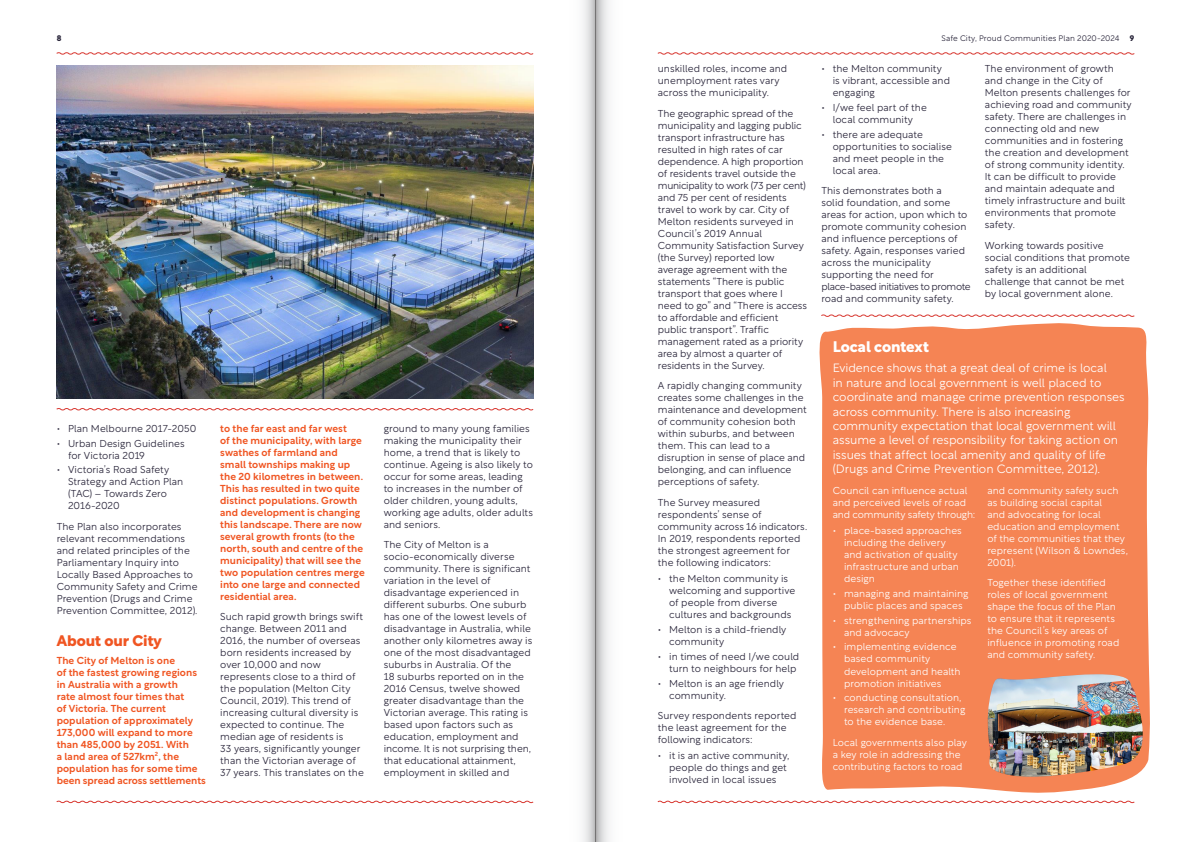
<style>
.page{position:relative;width:1191px;height:842px;background:#fff}
.page>*{position:absolute;margin:0;border:0;box-sizing:border-box;transform-origin:0 0}
.t1{font:800 15px "Rotunda";letter-spacing:-.005em;color:#f05522}
.t2{font:800 15px "Rotunda";letter-spacing:-.005em;color:#fff}
.t3{font:300 12px/14.4px "Rotunda";letter-spacing:-.005em;color:#fff}
.t4{font:300 10px/12px "Rotunda";color:#29253a}
.t5{font:300 10px/12px "Rotunda";letter-spacing:.005em;color:#fff}
.t6{font:500 10px/12px "Rotunda";letter-spacing:.005em;color:#f05522}
.t7{font:300 8px "Rotunda";letter-spacing:.01em;color:#29253a}
.t8{font:800 8px "Rotunda";color:#29253a}
</style>
<div class="page">
<svg style="left:56px;top:52px;width:478px;height:3px"></svg>
<svg style="left:56px;top:800px;width:478px;height:4px"></svg>
<svg style="left:657px;top:52px;width:478px;height:3px"></svg>
<svg style="left:657px;top:800px;width:478px;height:4px"></svg>
<div style="left:819px;top:323px;width:331px;height:470px;background:#f58454"></div>
<img style="left:57px;top:65px;width:476px;height:333px">
<svg style="left:56px;top:408px;width:478px;height:3px"></svg>
<svg style="left:821px;top:314px;width:314px;height:3px"></svg>
<img style="left:986px;top:674px;width:157px;height:103px">
<svg style="left:595px;top:0;width:14px;height:842px;background:#cccccd"></svg>
<svg style="left:583px;top:0;width:12px;height:842px"></svg>
<p class="t8" style="left:57px;top:32px;width:6px">8</p>
<p class="t7" style="left:941px;top:32px;width:179px">Safe City, Proud Communities Plan 2020-2024</p>
<p class="t8" style="left:1129px;top:32px;width:6px">9</p>
<p class="t4" style="left:57px;top:421px;width:141px">• Plan Melbourne 2017-2050</p>
<p class="t4" style="left:68px;top:436px;width:118px;text-indent:-11px">• Urban Design Guidelines for Victoria 2019</p>
<p class="t4" style="left:68px;top:463px;width:117px;text-indent:-11px">• Victoria’s Road Safety<br>Strategy and Action Plan (TAC) – Towards Zero<br>2016-2020</p>
<p class="t4" style="left:57px;top:519px;width:142px">The Plan also incorporates relevant recommendations and related principles of the<br>Parliamentary Inquiry into<br>Locally Based Approaches to<br>Community Safety and Crime<br>Prevention (Drugs and Crime<br>Prevention Committee, 2012).</p>
<h1 class="t1" style="left:57px;top:628px;width:107px">About our City</h1>
<p class="t6" style="left:57px;top:653px;width:151px">The City of Melton is one<br>of the fastest growing regions in Australia with a growth<br>rate almost four times that<br>of Victoria. The current population of approximately<br>173,000 will expand to more than 485,000 by 2051. With<br>a land area of 527km<sup>2</sup>, the population has for some time been spread across settlements</p>
<p class="t6" style="left:220px;top:421px;width:146px">to the far east and far west<br>of the municipality, with large swathes of farmland and small townships making up the 20 kilometres in between.<br>This has resulted in two quite distinct populations. Growth and development is changing this landscape. There are now several growth fronts (to the north, south and centre of the municipality) that will see the two population centres merge into one large and connected residential area.</p>
<p class="t4" style="left:220px;top:610px;width:145px">Such rapid growth brings swift change. Between 2011 and<br>2016, the number of overseas born residents increased by over 10,000 and now represents close to a third of the population (Melton City<br>Council, 2019). This trend of increasing cultural diversity is expected to continue. The median age of residents is<br>33 years, significantly younger than the Victorian average of<br>37 years. This translates on the</p>
<p class="t4" style="left:384px;top:421px;width:151px">ground to many young families making the municipality their home, a trend that is likely to continue. Ageing is also likely to occur for some areas, leading to increases in the number of older children, young adults, working age adults, older adults and seniors.</p>
<p class="t4" style="left:384px;top:538px;width:150px">The City of Melton is a socio-economically diverse community. There is significant variation in the level of disadvantage experienced in different suburbs. One suburb has one of the lowest levels of disadvantage in Australia, while another only kilometres away is one of the most disadvantaged suburbs in Australia. Of the<br>18 suburbs reported on in the<br>2016 Census, twelve showed greater disadvantage than the<br>Victorian average. This rating is based upon factors such as education, employment and income. It is not surprising then, that educational attainment, employment in skilled and</p>
<p class="t4" style="left:658px;top:62px;width:131px">unskilled roles, income and unemployment rates vary across the municipality.</p>
<p class="t4" style="left:658px;top:106px;width:151px">The geographic spread of the municipality and lagging public transport infrastructure has resulted in high rates of car dependence. A high proportion of residents travel outside the municipality to work (73 per cent) and 75 per cent of residents travel to work by car. City of<br>Melton residents surveyed in<br>Council’s 2019 Annual<br>Community Satisfaction Survey (the Survey) reported low average agreement with the statements “There is public transport that goes where I need to go” and “There is access to affordable and efficient public transport”. Traffic management rated as a priority area by almost a quarter of residents in the Survey.</p>
<p class="t4" style="left:658px;top:379px;width:150px">A rapidly changing community creates some challenges in the maintenance and development of community cohesion both within suburbs, and between them. This can lead to a disruption in sense of place and belonging, and can influence perceptions of safety.</p>
<p class="t4" style="left:658px;top:495px;width:151px">The Survey measured respondents’ sense of community across 16 indicators.<br>In 2019, respondents reported the strongest agreement for the following indicators:</p>
<p class="t4" style="left:669px;top:572px;width:127px;text-indent:-11px">• the Melton community is welcoming and supportive of people from diverse cultures and backgrounds</p>
<p class="t4" style="left:669px;top:622px;width:119px;text-indent:-11px">• Melton is a child-friendly community</p>
<p class="t4" style="left:658px;top:649px;width:143px;text-align:right">• in times of need I/we could turn to neighbours for help</p>
<p class="t4" style="left:669px;top:676px;width:116px;text-indent:-11px">• Melton is an age friendly community.</p>
<p class="t4" style="left:658px;top:709px;width:140px">Survey respondents reported the least agreement for the following indicators:</p>
<p class="t4" style="left:669px;top:749px;width:122px;text-indent:-11px">• it is an active community, people do things and get involved in local issues</p>
<p class="t4" style="left:832px;top:62px;width:119px;text-indent:-11px">• the Melton community is vibrant, accessible and engaging</p>
<p class="t4" style="left:821px;top:101px;width:107px;text-align:center">• I/we feel part of the local community</p>
<p class="t4" style="left:832px;top:127px;width:121px;text-indent:-11px">• there are adequate opportunities to socialise and meet people in the local area.</p>
<p class="t4" style="left:821px;top:184px;width:151px">This demonstrates both a<br>solid foundation, and some areas for action, upon which to promote community cohesion and influence perceptions of safety. Again, responses varied across the municipality supporting the need for place-based initiatives to promote road and community safety.</p>
<p class="t4" style="left:985px;top:62px;width:148px">The environment of growth and change in the City of<br>Melton presents challenges for achieving road and community safety. There are challenges in connecting old and new communities and in fostering the creation and development of strong community identity.<br>It can be difficult to provide and maintain adequate and timely infrastructure and built environments that promote safety.</p>
<p class="t4" style="left:985px;top:238px;width:147px">Working towards positive social conditions that promote safety is an additional challenge that cannot be met by local government alone.</p>
<h1 class="t2" style="left:832px;top:335px;width:98px">Local context</h1>
<p class="t3" style="left:832px;top:360px;width:293px">Evidence shows that a great deal of crime is local<br>in nature and local government is well placed to coordinate and manage crime prevention responses across community. There is also increasing community expectation that local government will assume a level of responsibility for taking action on issues that affect local amenity and quality of life (Drugs and Crime Prevention Committee, 2012).</p>
<p class="t5" style="left:832px;top:483px;width:144px">Council can influence actual and perceived levels of road and community safety through:</p>
<p class="t5" style="left:844px;top:523px;width:119px;text-indent:-11px">• place-based approaches including the delivery and activation of quality infrastructure and urban design</p>
<p class="t5" style="left:832px;top:586px;width:137px;text-align:center">• managing and maintaining public places and spaces</p>
<p class="t5" style="left:844px;top:613px;width:129px;text-indent:-11px">• strengthening partnerships and advocacy</p>
<p class="t5" style="left:844px;top:640px;width:118px;text-indent:-11px">• implementing evidence based community development and health promotion initiatives</p>
<p class="t5" style="left:844px;top:691px;width:123px;text-indent:-11px">• conducting consultation, research and contributing to the evidence base.</p>
<p class="t5" style="left:832px;top:735px;width:136px">Local governments also play a key role in addressing the contributing factors to road</p>
<p class="t5" style="left:987px;top:483px;width:142px">and community safety such as building social capital<br>and advocating for local education and employment of the communities that they represent (Wilson &amp; Lowndes,<br>2001).</p>
<p class="t5" style="left:987px;top:576px;width:133px">Together these identified roles of local government shape the focus of the Plan to ensure that it represents the Council’s key areas of influence in promoting road and community safety.</p>
</div>
